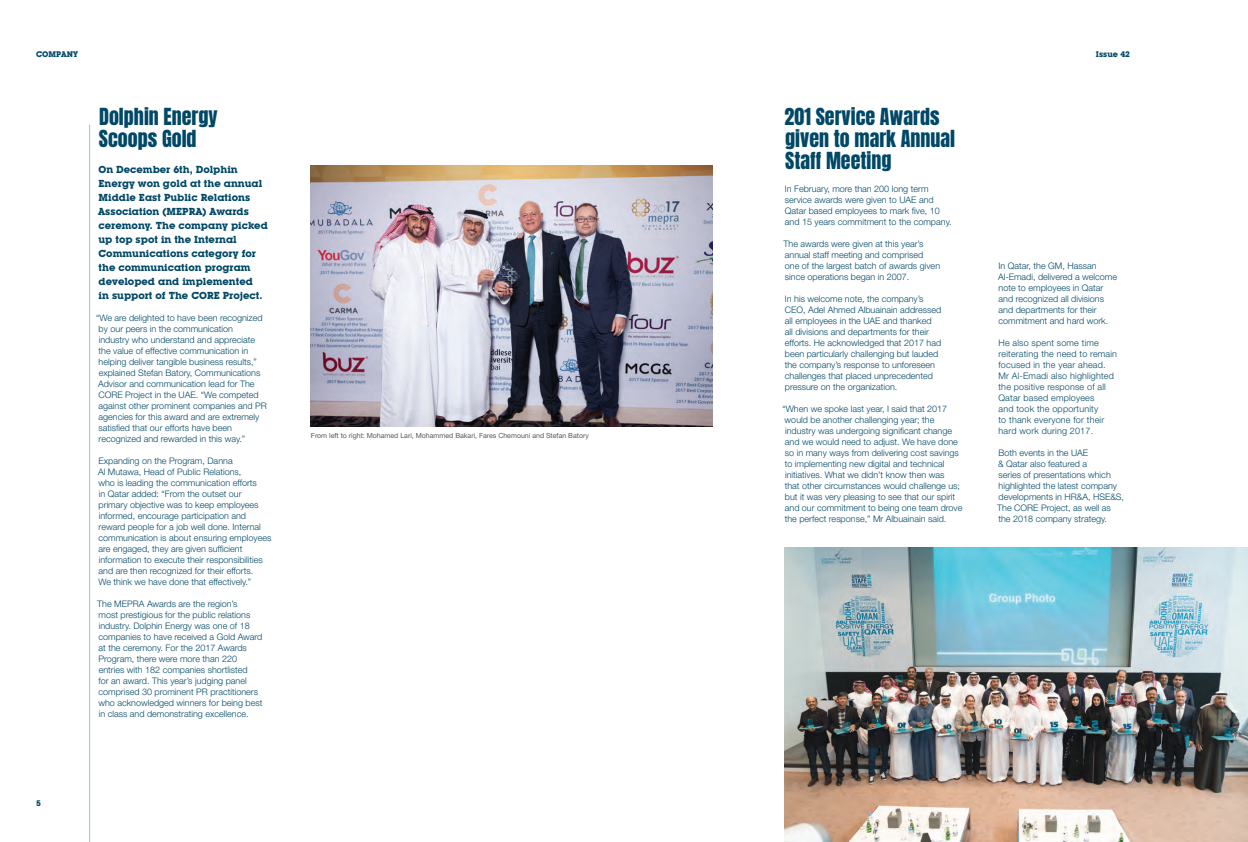
<style>
.page{position:relative;width:1248px;height:842px;background:#fff}
.page>*{position:absolute;margin:0;border:0;box-sizing:border-box;transform-origin:0 0}
.Main_Copy_Title_2{font:20px/22px "Anton";color:#014866}
.Intro_Body_Copy{font:700 10px/14px "Lubalin Graph IT Cby BT";color:#014866}
.Main_Body_Copy{font:300 9px/11px "Helvetica Neue";color:#014866}
.Main_Body_Copy-2{font:300 9px/11px "Helvetica Neue";letter-spacing:.02em;color:#014866}
.t1{font:700 8px "Lubalin Graph IT Cby BT";color:#014866}
.Image_Captions{font:7px "Helvetica Neue";color:#57585a}
</style>
<div class="page">
<img style="left:310px;top:166px;width:402px;height:261px">
<hr style="left:89px;top:125px;width:1px;height:717px;background:#95c7d1">
<img style="left:784px;top:547px;width:463px;height:295px">
<p class="t1" style="left:36px;top:49px;width:43px">COMPANY</p>
<p class="t1" style="left:1095px;top:49px;width:35px">Issue 42</p>
<p class="t1" style="left:36px;top:798px;width:6px">5</p>
<p class="Main_Copy_Title_2" style="left:99px;top:107px;width:120px">Dolphin Energy<br>Scoops Gold</p>
<p class="Intro_Body_Copy" style="left:98px;top:162px;width:171px">On December 6th, Dolphin<br>Energy won gold at the annual<br>Middle East Public Relations<br>Association (MEPRA) Awards ceremony. The company picked up top spot in the Internal<br>Communications category for the communication program developed and implemented<br>in support of The CORE Project.</p>
<p class="Main_Body_Copy" style="left:96px;top:312px;width:172px">“We are delighted to have been recognized by our peers in the communication<br>industry who understand and appreciate the value of effective communication in helping deliver tangible business results,” explained Stefan Batory, Communications Advisor and communication lead for The CORE Project in the UAE. “We competed against other prominent companies and PR agencies for this award and are extremely satisfied that our efforts have been recognized and rewarded in this way.”</p>
<p class="Main_Body_Copy" style="left:98px;top:455px;width:175px">Expanding on the Program, Danna<br>Al Mutawa, Head of Public Relations,<br>who is leading the communication efforts<br>in Qatar added: “From the outset our primary objective was to keep employees informed, encourage participation and reward people for a job well done. Internal communication is about ensuring employees are engaged, they are given sufficient information to execute their responsibilities and are then recognized for their efforts.<br>We think we have done that effectively.”</p>
<p class="Main_Body_Copy" style="left:97px;top:598px;width:167px">The MEPRA Awards are the region’s<br>most prestigious for the public relations industry. Dolphin Energy was one of 18 companies to have received a Gold Award at the ceremony. For the 2017 Awards Program, there were more than 220 entries with 182 companies shortlisted<br>for an award. This year’s judging panel comprised 30 prominent PR practitioners who acknowledged winners for being best in class and demonstrating excellence.</p>
<p class="Image_Captions" style="left:311px;top:431px;width:279px">From left to right: Mohamed Lari, Mohammed Bakari, Fares Chemouni and Stefan Batory</p>
<p class="Main_Copy_Title_2" style="left:784px;top:107px;width:172px">201 Service Awards given to mark Annual<br>Staff Meeting</p>
<p class="Main_Body_Copy" style="left:784px;top:183px;width:168px">In February, more than 200 long term service awards were given to UAE and Qatar based employees to mark five, 10 and 15 years commitment to the company.</p>
<p class="Main_Body_Copy" style="left:783px;top:238px;width:158px">The awards were given at this year’s annual staff meeting and comprised<br>one of the largest batch of awards given since operations began in 2007.</p>
<p class="Main_Body_Copy" style="left:784px;top:293px;width:158px">In his welcome note, the company’s CEO, Adel Ahmed Albuainain addressed all employees in the UAE and thanked all divisions and departments for their efforts. He acknowledged that 2017 had been particularly challenging but lauded the company’s response to unforeseen challenges that placed unprecedented pressure on the organization.</p>
<p class="Main_Body_Copy" style="left:782px;top:403px;width:182px">“When we spoke last year, I said that 2017 would be another challenging year; the industry was undergoing significant change and we would need to adjust. We have done so in many ways from delivering cost savings to implementing new digital and technical initiatives. What we didn’t know then was<br>that other circumstances would challenge us; but it was very pleasing to see that our spirit and our commitment to being one team drove the perfect response,” Mr Albuainain said.</p>
<p class="Main_Body_Copy" style="left:997px;top:260px;width:121px">In Qatar, the GM, Hassan<br>Al-Emadi, delivered a welcome note to employees in Qatar and recognized all divisions and departments for their commitment and hard work.</p>
<p class="Main_Body_Copy-2" style="left:998px;top:337px;width:120px">He also spent some time reiterating the need to remain focused in the year ahead.<br>Mr Al-Emadi also highlighted the positive response of all<br>Qatar based employees<br>and took the opportunity<br>to thank everyone for their hard work during 2017.</p>
<p class="Main_Body_Copy" style="left:997px;top:447px;width:128px">Both events in the UAE<br>&amp; Qatar also featured a<br>series of presentations which highlighted the latest company developments in HR&amp;A, HSE&amp;S,<br>The CORE Project, as well as the 2018 company strategy.</p>
</div>
